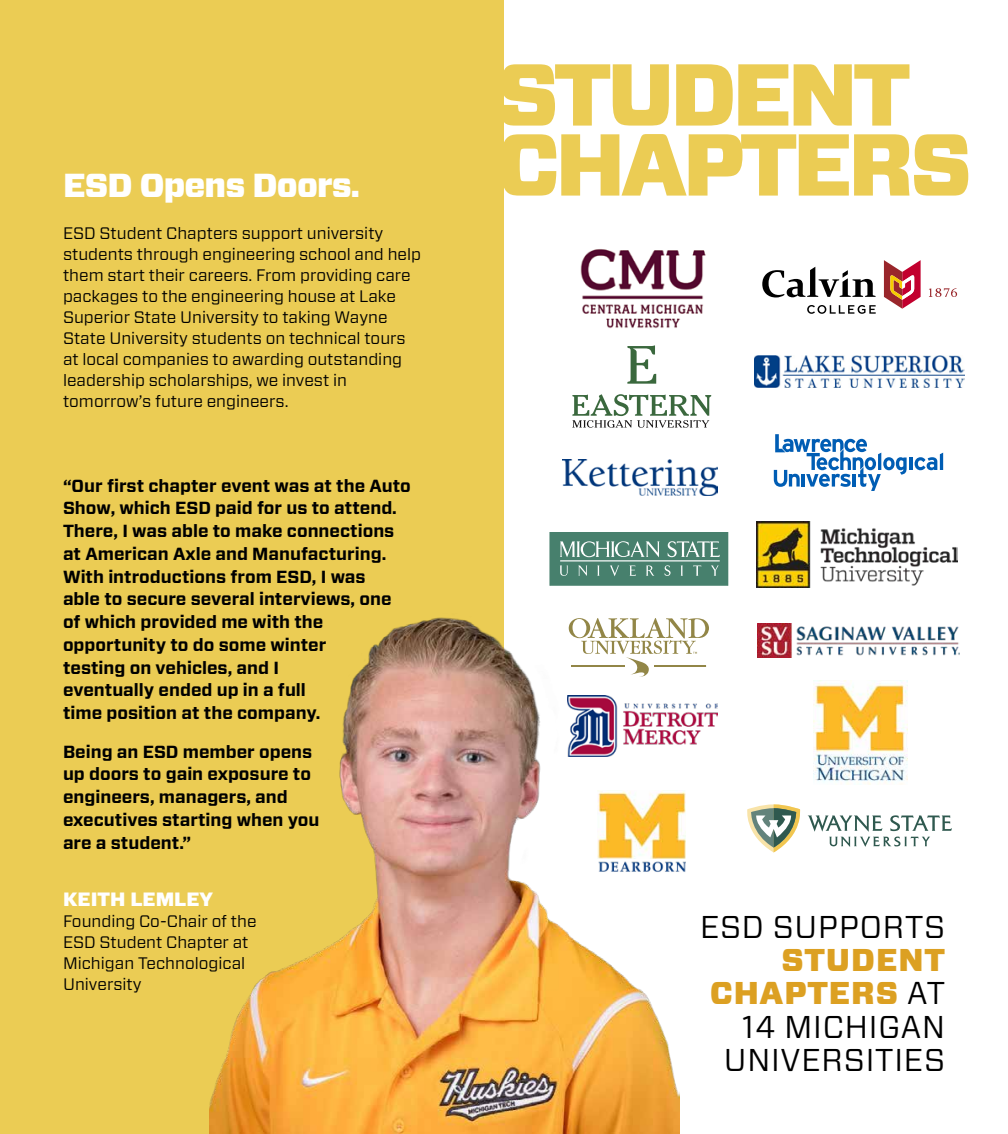
<style>
.page{position:relative;width:1008px;height:1134px;background:#fff}
.page>*{position:absolute;margin:0;border:0;box-sizing:border-box;transform-origin:0 0}
.t1{font:900 87.5px/70px "Vitesse Sans";letter-spacing:-.05em;color:#ebcc54}
.t2{font:900 33.25px "Vitesse Sans";letter-spacing:-.025em;color:#fff}
.t3{font:31.5px/33.2px "Vitesse Sans";letter-spacing:.025em;color:#000;text-align:right}
.t4{font:900 19.25px "Vitesse Sans";color:#fff}
.t5{font:700 17.5px/22.8px "Vitesse Sans";color:#000}
.t6{font:16.62px/21px "Vitesse Sans";color:#000}
.s1{font-weight:900;color:#dca022}
</style>
<div class="page">
<div style="left:0;top:0;width:504px;height:1134px;background:#ebcc54"></div>
<img style="left:209px;top:574px;width:470px;height:560px">
<img style="left:580px;top:249px;width:126px;height:80px">
<img style="left:754px;top:356px;width:210px;height:31px">
<hr style="left:909px;top:457px;width:4px;height:13px;background:#005db4">
<svg style="left:915px;top:453px;width:28px;height:17px"></svg>
<svg style="left:774px;top:434px;width:133px;height:57px"></svg>
<img style="left:756px;top:521px;width:202px;height:67px">
<img style="left:814px;top:680px;width:94px;height:104px">
<svg style="left:572px;top:394px;width:139px;height:34px"></svg>
<svg style="left:627px;top:345px;width:29px;height:39px"></svg>
<div style="left:550px;top:532px;width:178px;height:53px;background:#47806d"></div>
<div style="left:550px;top:532px;width:178px;height:54px;border:1px solid #47806d"></div>
<svg style="left:560px;top:541px;width:100px;height:16px"></svg>
<svg style="left:668px;top:541px;width:52px;height:16px"></svg>
<svg style="left:560px;top:566px;width:8px;height:10px"></svg>
<svg style="left:578px;top:566px;width:9px;height:10px"></svg>
<svg style="left:597px;top:566px;width:3px;height:10px"></svg>
<svg style="left:610px;top:566px;width:9px;height:10px"></svg>
<svg style="left:629px;top:566px;width:7px;height:10px"></svg>
<svg style="left:646px;top:566px;width:9px;height:10px"></svg>
<svg style="left:665px;top:565px;width:6px;height:11px"></svg>
<svg style="left:681px;top:566px;width:2px;height:10px"></svg>
<svg style="left:693px;top:566px;width:8px;height:10px"></svg>
<svg style="left:711px;top:566px;width:7px;height:10px"></svg>
<hr style="left:560px;top:560px;width:160px;height:1px;background:#fff">
<svg style="left:569px;top:618px;width:140px;height:59px"></svg>
<hr style="left:654px;top:665px;width:52px;height:2px;background:#928647">
<hr style="left:572px;top:665px;width:53px;height:2px;background:#928647">
<img style="left:563px;top:459px;width:155px;height:37px">
<img style="left:599px;top:861px;width:86px;height:14px">
<img style="left:598px;top:791px;width:87px;height:67px">
<img style="left:567px;top:695px;width:151px;height:62px">
<img style="left:757px;top:623px;width:202px;height:34px">
<svg style="left:747px;top:804px;width:205px;height:48px"></svg>
<svg style="left:884px;top:260px;width:37px;height:49px"></svg>
<svg style="left:929px;top:288px;width:28px;height:9px"></svg>
<svg style="left:807px;top:305px;width:69px;height:9px"></svg>
<svg style="left:762px;top:267px;width:114px;height:30px"></svg>
<h2 class="t2" style="left:63px;top:163px;width:298px">ESD Opens Doors.</h2>
<p class="t6" style="left:63px;top:223px;width:360px">ESD Student Chapters support university students through engineering school and help them start their careers. From providing care packages to the engineering house at Lake Superior State University to taking Wayne State University students on technical tours at local companies to awarding outstanding leadership scholarships, we invest in tomorrow’s future engineers.</p>
<p class="t5" style="left:63px;top:474px;width:349px">“Our first chapter event was at the Auto Show, which ESD paid for us to attend.<br>There, I was able to make connections at American Axle and Manufacturing.<br>With introductions from ESD, I was<br>able to secure several interviews, one of which provided me with the opportunity to do some winter<br>testing on vehicles, and I<br>eventually ended up in a full<br>time position at the company.</p>
<p class="t5" style="left:63px;top:740px;width:258px">Being an ESD member opens up doors to gain exposure to engineers, managers, and executives starting when you are a student.”</p>
<p class="t4" style="left:63px;top:887px;width:152px">KEITH LEMLEY</p>
<p class="t6" style="left:63px;top:911px;width:195px">Founding Co-Chair of the<br>ESD Student Chapter at<br>Michigan Technological<br>University</p>
<h1 class="t1" style="left:497px;top:62px;width:477px">STUDENT<br>CHAPTERS</h1>
<h3 class="t3" style="left:700px;top:910px;width:246px">ESD SUPPORTS</h3>
<h3 class="t3" style="left:710px;top:943px;width:236px"><span class="s1">STUDENT<br>CHAPTERS</span> AT<br>14 MICHIGAN<br>UNIVERSITIES</h3>
</div>
